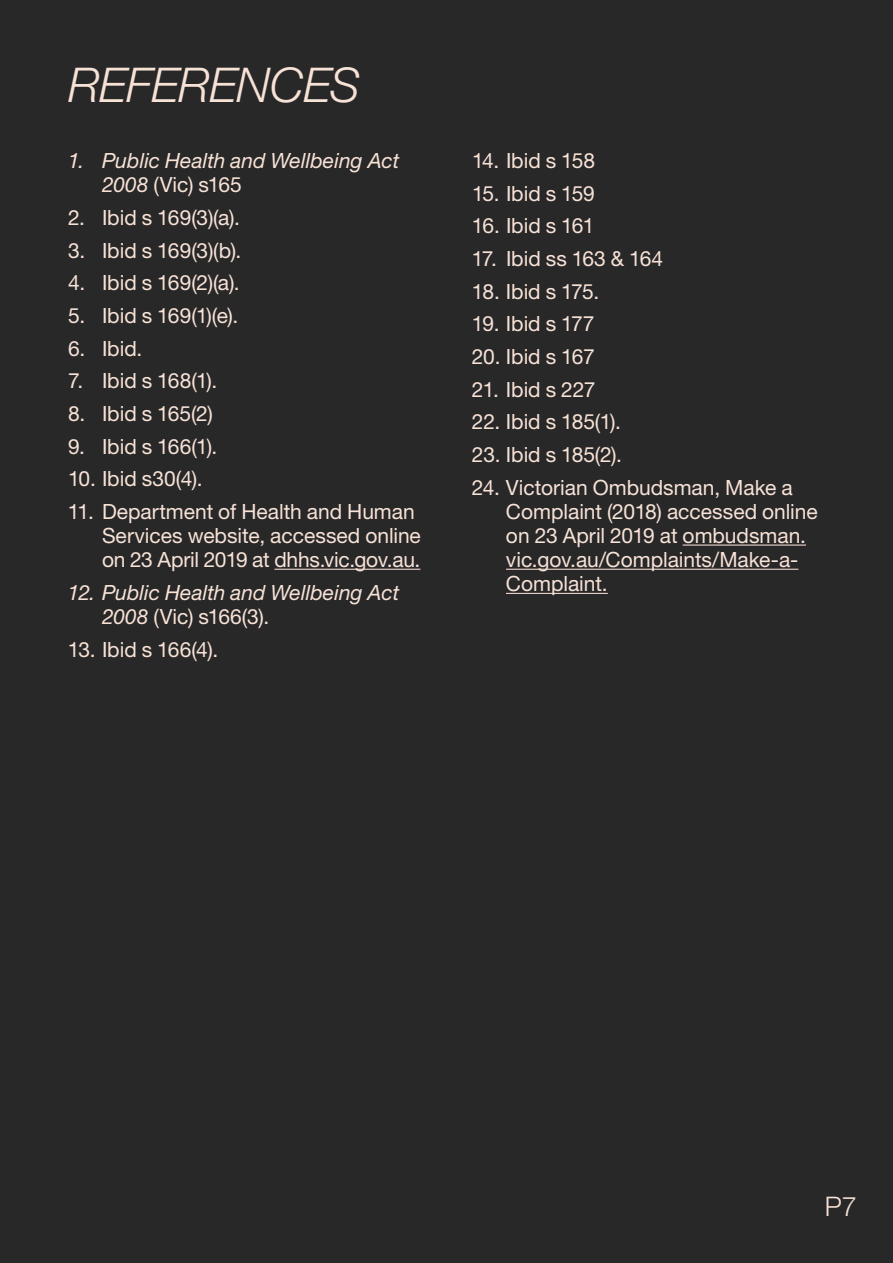
<style>
.page{position:relative;width:893px;height:1263px;background:#292829}
.page>*{position:absolute;margin:0;border:0;box-sizing:border-box;transform-origin:0 0}
.t1{font:italic 300 48px "Helvetica Neue LT Std";letter-spacing:-.01em;color:#f7e2d6}
.t2{font:300 27px "Helvetica Neue LT Std";color:#f7e2d6}
.t3{font:21px/24px "Helvetica Neue LT Std";color:#f7e2d6}
.t4{font:italic 21px/24px "Helvetica Neue LT Std";color:#f7e2d6}
.t5{font:21px "Helvetica Neue LT Std";letter-spacing:-.02em;color:#f7e2d6}
.s1{font-style:normal}
</style>
<div class="page">
<hr style="left:274px;top:569px;width:146px;height:1px;background:#f7e2d6">
<hr style="left:683px;top:544px;width:123px;height:2px;background:#f7e2d6">
<hr style="left:506px;top:569px;width:292px;height:1px;background:#f7e2d6">
<hr style="left:506px;top:593px;width:102px;height:1px;background:#f7e2d6">
<h1 class="t1" style="left:68px;top:57px;width:294px">REFERENCES</h1>
<p class="t4" style="left:102px;top:148px;width:299px;text-indent:-34px">1. Public Health and Wellbeing Act<br>2008 <span class="s1">(Vic) s165</span></p>
<p class="t3" style="left:68px;top:205px;width:174px">2. Ibid s 169(3)(a).</p>
<p class="t3" style="left:68px;top:238px;width:175px">3. Ibid s 169(3)(b).</p>
<p class="t3" style="left:68px;top:270px;width:173px">4. Ibid s 169(2)(a).</p>
<p class="t3" style="left:68px;top:303px;width:172px">5. Ibid s 169(1)(e).</p>
<p class="t3" style="left:68px;top:336px;width:76px">6. Ibid.</p>
<p class="t3" style="left:68px;top:368px;width:151px">7. Ibid s 168(1).</p>
<p class="t3" style="left:68px;top:401px;width:146px">8. Ibid s 165(2)</p>
<p class="t3" style="left:68px;top:434px;width:151px">9. Ibid s 166(1).</p>
<p class="t3" style="left:68px;top:466px;width:136px">10. Ibid s30(4).</p>
<p class="t3" style="left:102px;top:499px;width:320px;text-indent:-34px">11. Department of Health and Human<br>Services website, accessed online on 23 April 2019 at dhhs.vic.gov.au.</p>
<p class="t4" style="left:102px;top:580px;width:299px;text-indent:-34px">12. Public Health and Wellbeing Act<br>2008 <span class="s1">(Vic) s166(3).</span></p>
<p class="t3" style="left:68px;top:637px;width:152px">13. Ibid s 166(4).</p>
<p class="t3" style="left:472px;top:148px;width:125px">14. Ibid s 158</p>
<p class="t3" style="left:472px;top:181px;width:124px">15. Ibid s 159</p>
<p class="t5" style="left:472px;top:213px;width:124px">16. Ibid s 161</p>
<p class="t3" style="left:472px;top:246px;width:193px">17. Ibid ss 163 &amp; 164</p>
<p class="t5" style="left:472px;top:279px;width:129px">18. Ibid s 175.</p>
<p class="t3" style="left:472px;top:312px;width:124px">19. Ibid s 177</p>
<p class="t3" style="left:472px;top:344px;width:124px">20. Ibid s 167</p>
<p class="t3" style="left:472px;top:377px;width:125px">21. Ibid s 227</p>
<p class="t3" style="left:472px;top:410px;width:150px">22. Ibid s 185(1).</p>
<p class="t3" style="left:472px;top:442px;width:152px">23. Ibid s 185(2).</p>
<p class="t3" style="left:506px;top:475px;width:313px;text-indent:-34px">24. Victorian Ombudsman, Make a<br>Complaint (2018) accessed online on 23 April 2019 at ombudsman. vic.gov.au/Complaints/Make-a-<br>Complaint.</p>
<p class="t2" style="left:825px;top:1189px;width:33px">P7</p>
</div>
